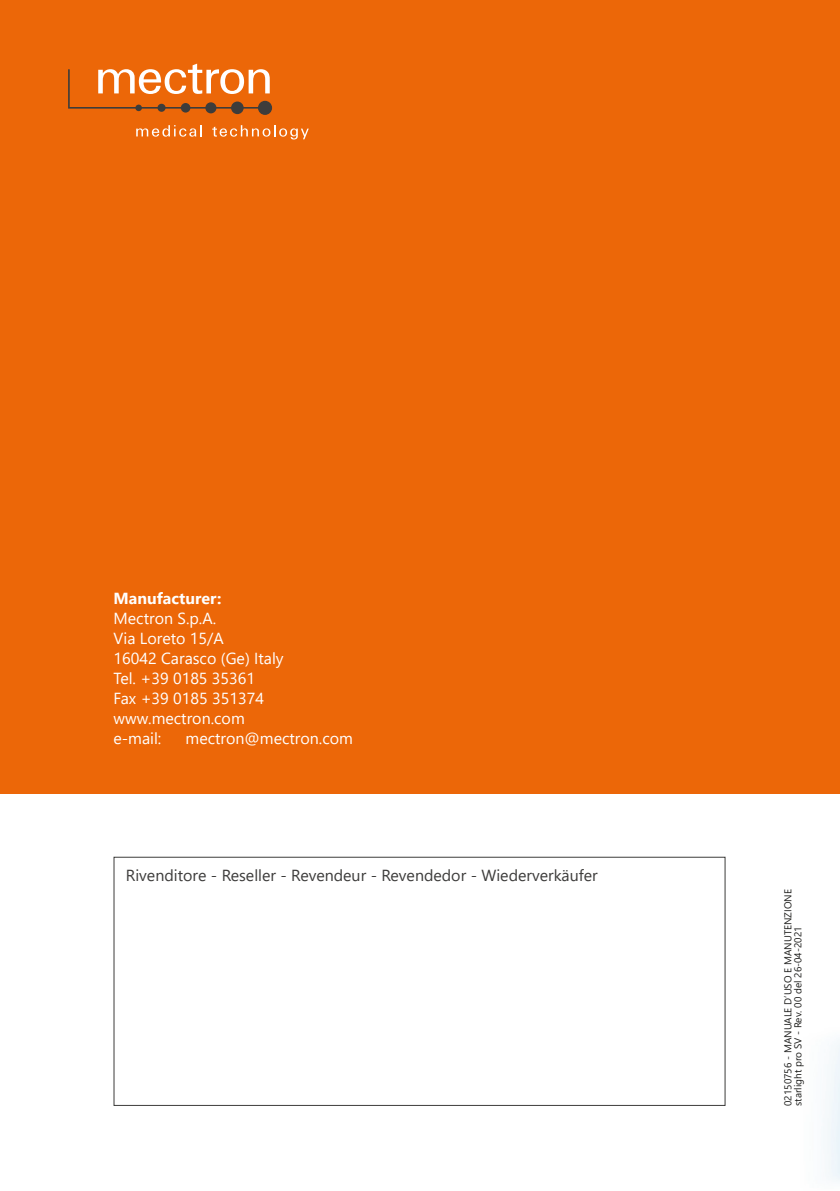
<style>
.page{position:relative;width:840px;height:1191px;background:#fff}
.page>*{position:absolute;margin:0;border:0;box-sizing:border-box;transform-origin:0 0}
.t1{font:16px/20px "Segoe UI";color:#fff}
.t2{font:16px "Segoe UI";color:#3d3c3b}
.t3{font:700 16px "Segoe UI";color:#fff}
.t4{font:10px/10px "Segoe UI";color:#1d1d1b}
</style>
<div class="page">
<div style="left:0;top:0;width:839px;height:794px;background:#ec6708"></div>
<div style="left:135px;top:105px;width:7px;height:6px;background:#3d3c3b;border-radius:50%"></div>
<div style="left:157px;top:104px;width:8px;height:8px;background:#3d3c3b;border-radius:50%"></div>
<div style="left:181px;top:103px;width:9px;height:10px;background:#3d3c3b;border-radius:50%"></div>
<div style="left:205px;top:102px;width:11px;height:11px;background:#3d3c3b;border-radius:50%"></div>
<div style="left:231px;top:101px;width:12px;height:13px;background:#3d3c3b;border-radius:50%"></div>
<div style="left:258px;top:101px;width:14px;height:14px;background:#3d3c3b;border-radius:50%"></div>
<svg style="left:68px;top:64px;width:205px;height:45px"></svg>
<svg style="left:136px;top:125px;width:66px;height:12px"></svg>
<svg style="left:212px;top:125px;width:96px;height:14px"></svg>
<div style="left:113px;top:856px;width:612px;height:250px;border:1px solid #3d3c3b"></div>
<p class="t3" style="left:113px;top:583px;width:109px">Manufacturer:</p>
<p class="t1" style="left:113px;top:606px;width:172px">Mectron S.p.A.<br>Via Loreto 15/A<br>16042 Carasco (Ge) Italy<br>Tel. +39 0185 35361<br>Fax +39 0185 351374 www.mectron.com e-mail:</p>
<p class="t1" style="left:185px;top:726px;width:169px">mectron@mectron.com</p>
<p class="t2" style="left:126px;top:860px;width:473px">Rivenditore - Reseller - Revendeur - Revendedor - Wiederverkäufer</p>
<p class="t4" style="left:781px;top:1106px;width:218px;rotate:-90deg">02150756 - MANUALE D’USO E MANUTENZIONE starlight pro SV - Rev. 00 del 26-04-2021</p>
</div>
